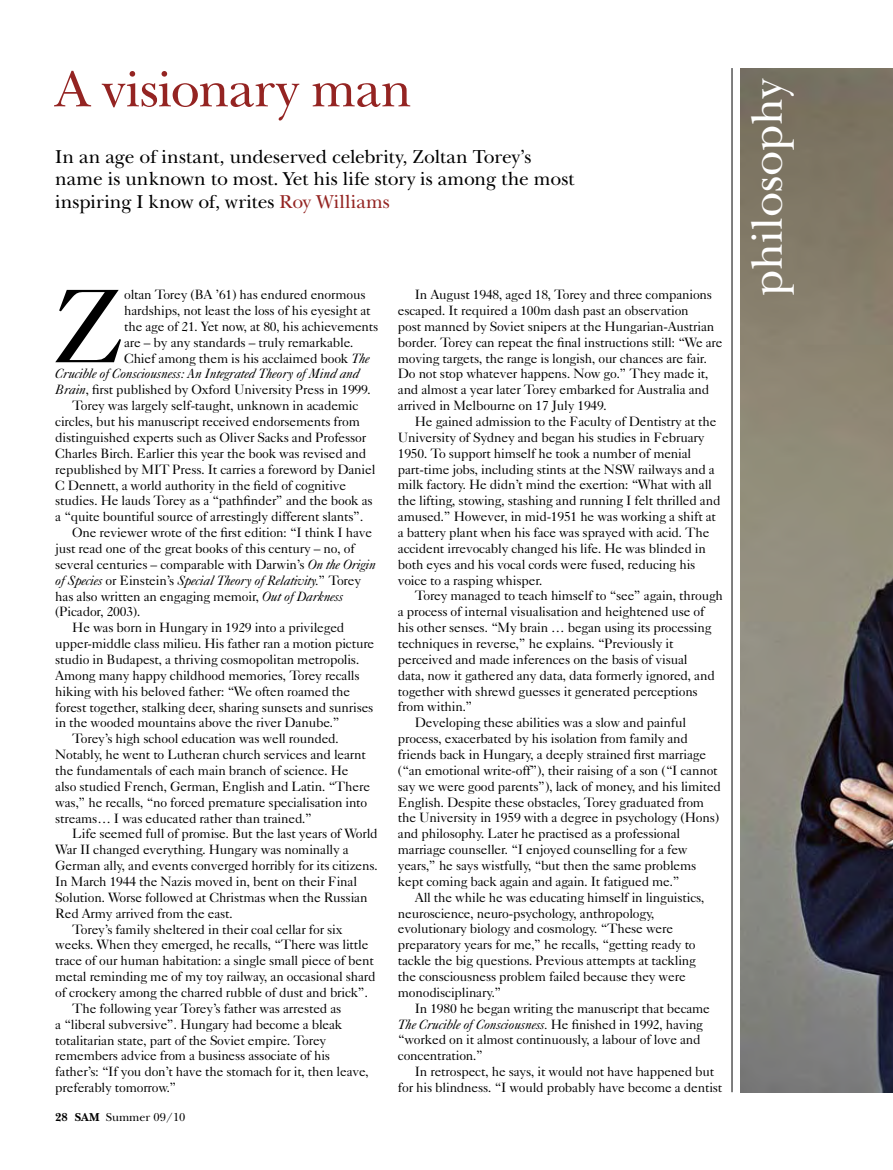
<style>
.page{position:relative;width:893px;height:1170px;background:#fff}
.page>*{position:absolute;margin:0;border:0;box-sizing:border-box;transform-origin:0 0}
.t1{font:104.85px "Caslon Five Forty";color:#000}
.t2{font:52.5px "New Baskerville";letter-spacing:-.01em;color:#942422}
.t3{font:45px "New Baskerville";color:#fff}
.t4{font:19.5px/22.5px "New Baskerville";color:#000}
.t5{font:13.5px/15.9px "Caslon Five Forty";letter-spacing:-.015em;color:#000}
.t6{font:italic 13.5px "Caslon Five Forty";letter-spacing:-.015em;color:#000}
.t7{font:12px "New Baskerville";color:#000}
.s1{color:#942422}
.s2{font-style:italic}
.s3{font-style:normal}
.s4{font-weight:700}
</style>
<div class="page">
<img style="left:740px;top:68px;width:153px;height:1024px">
<hr style="left:732px;top:68px;width:1px;height:1024px;background:#000">
<h2 class="t2" style="left:55px;top:59px;width:358px">A visionary man</h2>
<h3 class="t4" style="left:55px;top:145px;width:521px">In an age of instant, undeserved celebrity, Zoltan Torey’s name is unknown to most. Yet his life story is among the most inspiring I know of, writes <span class="s1">Roy Williams</span></h3>
<h1 class="t1" style="left:53px;top:263px;width:71px">Z</h1>
<p class="t5" style="left:124px;top:286px;width:243px">oltan Torey (BA ’61) has endured enormous</p>
<p class="t5" style="left:124px;top:302px;width:248px">hardships, not least the loss of his eyesight at</p>
<p class="t5" style="left:124px;top:318px;width:256px">the age of 21. Yet now, at 80, his achievements</p>
<p class="t5" style="left:124px;top:334px;width:231px">are – by any standards – truly remarkable.</p>
<p class="t5" style="left:124px;top:350px;width:247px">Chief among them is his acclaimed book <span class="s2">The</span></p>
<p class="t6" style="left:55px;top:366px;width:306px">Crucible of Consciousness: An Integrated Theory of Mind and</p>
<p class="t5" style="left:55px;top:381px;width:317px"><span class="s2">Brain</span>, first published by Oxford University Press in 1999.</p>
<p class="t5" style="left:72px;top:397px;width:288px">Torey was largely self-taught, unknown in academic</p>
<p class="t5" style="left:55px;top:413px;width:306px">circles, but his manuscript received endorsements from</p>
<p class="t5" style="left:55px;top:429px;width:313px">distinguished experts such as Oliver Sacks and Professor</p>
<p class="t5" style="left:55px;top:445px;width:313px">Charles Birch. Earlier this year the book was revised and</p>
<p class="t5" style="left:55px;top:461px;width:322px">republished by MIT Press. It carries a foreword by Daniel</p>
<p class="t5" style="left:55px;top:476px;width:292px">C Dennett, a world authority in the field of cognitive</p>
<p class="t5" style="left:55px;top:492px;width:319px">studies. He lauds Torey as a “pathfinder” and the book as</p>
<p class="t5" style="left:55px;top:508px;width:310px">a “quite bountiful source of arrestingly different slants”.</p>
<p class="t5" style="left:72px;top:524px;width:301px">One reviewer wrote of the first edition: “I think I have</p>
<p class="t5" style="left:55px;top:540px;width:301px">just read one of the great books of this century – no, of</p>
<p class="t5" style="left:55px;top:556px;width:322px">several centuries – comparable with Darwin’s <span class="s2">On the Origin</span></p>
<p class="t6" style="left:55px;top:572px;width:307px">of Species <span class="s3">or Einstein’s</span> Special Theory of Relativity.<span class="s3">” Torey</span></p>
<p class="t5" style="left:55px;top:587px;width:290px">has also written an engaging memoir, <span class="s2">Out of Darkness</span></p>
<p class="t5" style="left:55px;top:603px;width:87px">(Picador, 2003).</p>
<p class="t5" style="left:72px;top:619px;width:274px">He was born in Hungary in 1929 into a privileged</p>
<p class="t5" style="left:55px;top:635px;width:321px">upper-middle class milieu. His father ran a motion picture</p>
<p class="t5" style="left:55px;top:651px;width:306px">studio in Budapest, a thriving cosmopolitan metropolis.</p>
<p class="t5" style="left:55px;top:667px;width:306px">Among many happy childhood memories, Torey recalls</p>
<p class="t5" style="left:55px;top:682px;width:297px">hiking with his beloved father: “We often roamed the</p>
<p class="t5" style="left:55px;top:698px;width:320px">forest together, stalking deer, sharing sunsets and sunrises</p>
<p class="t5" style="left:55px;top:714px;width:286px">in the wooded mountains above the river Danube.”</p>
<p class="t5" style="left:72px;top:730px;width:268px">Torey’s high school education was well rounded.</p>
<p class="t5" style="left:55px;top:746px;width:312px">Notably, he went to Lutheran church services and learnt</p>
<p class="t5" style="left:55px;top:762px;width:295px">the fundamentals of each main branch of science. He</p>
<p class="t5" style="left:55px;top:777px;width:316px">also studied French, German, English and Latin. “There</p>
<p class="t5" style="left:55px;top:793px;width:314px">was,” he recalls, “no forced premature specialisation into</p>
<p class="t5" style="left:55px;top:809px;width:258px">streams… I was educated rather than trained.”</p>
<p class="t5" style="left:72px;top:825px;width:307px">Life seemed full of promise. But the last years of World</p>
<p class="t5" style="left:55px;top:841px;width:295px">War II changed everything. Hungary was nominally a</p>
<p class="t5" style="left:55px;top:857px;width:324px">German ally, and events converged horribly for its citizens.</p>
<p class="t5" style="left:55px;top:873px;width:303px">In March 1944 the Nazis moved in, bent on their Final</p>
<p class="t5" style="left:55px;top:888px;width:314px">Solution. Worse followed at Christmas when the Russian</p>
<p class="t5" style="left:55px;top:904px;width:179px">Red Army arrived from the east.</p>
<p class="t5" style="left:72px;top:920px;width:272px">Torey’s family sheltered in their coal cellar for six</p>
<p class="t5" style="left:55px;top:936px;width:315px">weeks. When they emerged, he recalls, “There was little</p>
<p class="t5" style="left:55px;top:952px;width:320px">trace of our human habitation: a single small piece of bent</p>
<p class="t5" style="left:55px;top:968px;width:322px">metal reminding me of my toy railway, an occasional shard</p>
<p class="t5" style="left:55px;top:984px;width:314px">of crockery among the charred rubble of dust and brick”.</p>
<p class="t5" style="left:72px;top:999px;width:271px">The following year Torey’s father was arrested as</p>
<p class="t5" style="left:55px;top:1015px;width:289px">a “liberal subversive”. Hungary had become a bleak</p>
<p class="t5" style="left:55px;top:1031px;width:273px">totalitarian state, part of the Soviet empire. Torey</p>
<p class="t5" style="left:55px;top:1047px;width:276px">remembers advice from a business associate of his</p>
<p class="t5" style="left:55px;top:1063px;width:315px">father’s: “If you don’t have the stomach for it, then leave,</p>
<p class="t5" style="left:55px;top:1079px;width:123px">preferably tomorrow.”</p>
<p class="t7" style="left:55px;top:1110px;width:132px"><span class="s4">28 SAM</span> Summer 09/10</p>
<p class="t5" style="left:398px;top:286px;width:326px;text-indent:17px">In August 1948, aged 18, Torey and three companions escaped. It required a 100m dash past an observation<br>post manned by Soviet snipers at the Hungarian-Austrian border. Torey can repeat the final instructions still: “We are moving targets, the range is longish, our chances are fair.<br>Do not stop whatever happens. Now go.” They made it, and almost a year later Torey embarked for Australia and arrived in Melbourne on 17 July 1949.</p>
<p class="t5" style="left:398px;top:413px;width:324px;text-indent:17px">He gained admission to the Faculty of Dentistry at the University of Sydney and began his studies in February 1950. To support himself he took a number of menial part-time jobs, including stints at the NSW railways and a milk factory. He didn’t mind the exertion: “What with all the lifting, stowing, stashing and running I felt thrilled and amused.” However, in mid-1951 he was working a shift at a battery plant when his face was sprayed with acid. The accident irrevocably changed his life. He was blinded in both eyes and his vocal cords were fused, reducing his voice to a rasping whisper.</p>
<p class="t5" style="left:415px;top:587px;width:310px">Torey managed to teach himself to “see” again, through</p>
<p class="t5" style="left:398px;top:603px;width:308px">a process of internal visualisation and heightened use of</p>
<p class="t5" style="left:398px;top:619px;width:315px">his other senses. “My brain … began using its processing</p>
<p class="t5" style="left:398px;top:635px;width:277px">techniques in reverse,” he explains. “Previously it</p>
<p class="t5" style="left:398px;top:651px;width:291px">perceived and made inferences on the basis of visual</p>
<p class="t5" style="left:398px;top:666px;width:318px">data, now it gathered any data, data formerly ignored, and</p>
<p class="t5" style="left:398px;top:682px;width:301px">together with shrewd guesses it generated perceptions</p>
<p class="t5" style="left:398px;top:698px;width:76px">from within.”</p>
<p class="t5" style="left:415px;top:714px;width:273px">Developing these abilities was a slow and painful</p>
<p class="t5" style="left:398px;top:730px;width:292px">process, exacerbated by his isolation from family and</p>
<p class="t5" style="left:398px;top:746px;width:310px">friends back in Hungary, a deeply strained first marriage</p>
<p class="t5" style="left:398px;top:762px;width:321px">(“an emotional write-off”), their raising of a son (“I cannot</p>
<p class="t5" style="left:398px;top:777px;width:325px">say we were good parents”), lack of money, and his limited</p>
<p class="t5" style="left:398px;top:793px;width:308px">English. Despite these obstacles, Torey graduated from</p>
<p class="t5" style="left:398px;top:809px;width:323px">the University in 1959 with a degree in psychology (Hons)</p>
<p class="t5" style="left:398px;top:825px;width:284px">and philosophy. Later he practised as a professional</p>
<p class="t5" style="left:398px;top:841px;width:291px">marriage counseller. “I enjoyed counselling for a few</p>
<p class="t5" style="left:398px;top:857px;width:300px">years,” he says wistfully, “but then the same problems</p>
<p class="t5" style="left:398px;top:873px;width:283px">kept coming back again and again. It fatigued me.”</p>
<p class="t5" style="left:415px;top:888px;width:291px">All the while he was educating himself in linguistics,</p>
<p class="t5" style="left:398px;top:904px;width:258px">neuroscience, neuro-psychology, anthropology,</p>
<p class="t5" style="left:398px;top:920px;width:277px">evolutionary biology and cosmology. “These were</p>
<p class="t5" style="left:398px;top:936px;width:299px">preparatory years for me,” he recalls, “getting ready to</p>
<p class="t5" style="left:398px;top:952px;width:300px">tackle the big questions. Previous attempts at tackling</p>
<p class="t5" style="left:398px;top:968px;width:289px">the consciousness problem failed because they were</p>
<p class="t5" style="left:398px;top:983px;width:105px">monodisciplinary.”</p>
<p class="t5" style="left:415px;top:999px;width:297px">In 1980 he began writing the manuscript that became</p>
<p class="t6" style="left:398px;top:1015px;width:307px">The Crucible of Consciousness. <span class="s3">He finished in 1992, having</span></p>
<p class="t5" style="left:398px;top:1031px;width:304px">“worked on it almost continuously, a labour of love and</p>
<p class="t5" style="left:398px;top:1047px;width:87px">concentration.”</p>
<p class="t5" style="left:415px;top:1063px;width:301px">In retrospect, he says, it would not have happened but</p>
<p class="t5" style="left:398px;top:1079px;width:326px">for his blindness. “I would probably have become a dentist</p>
<h3 class="t3" style="left:741px;top:296px;width:218px;rotate:-90deg">philosophy</h3>
</div>
